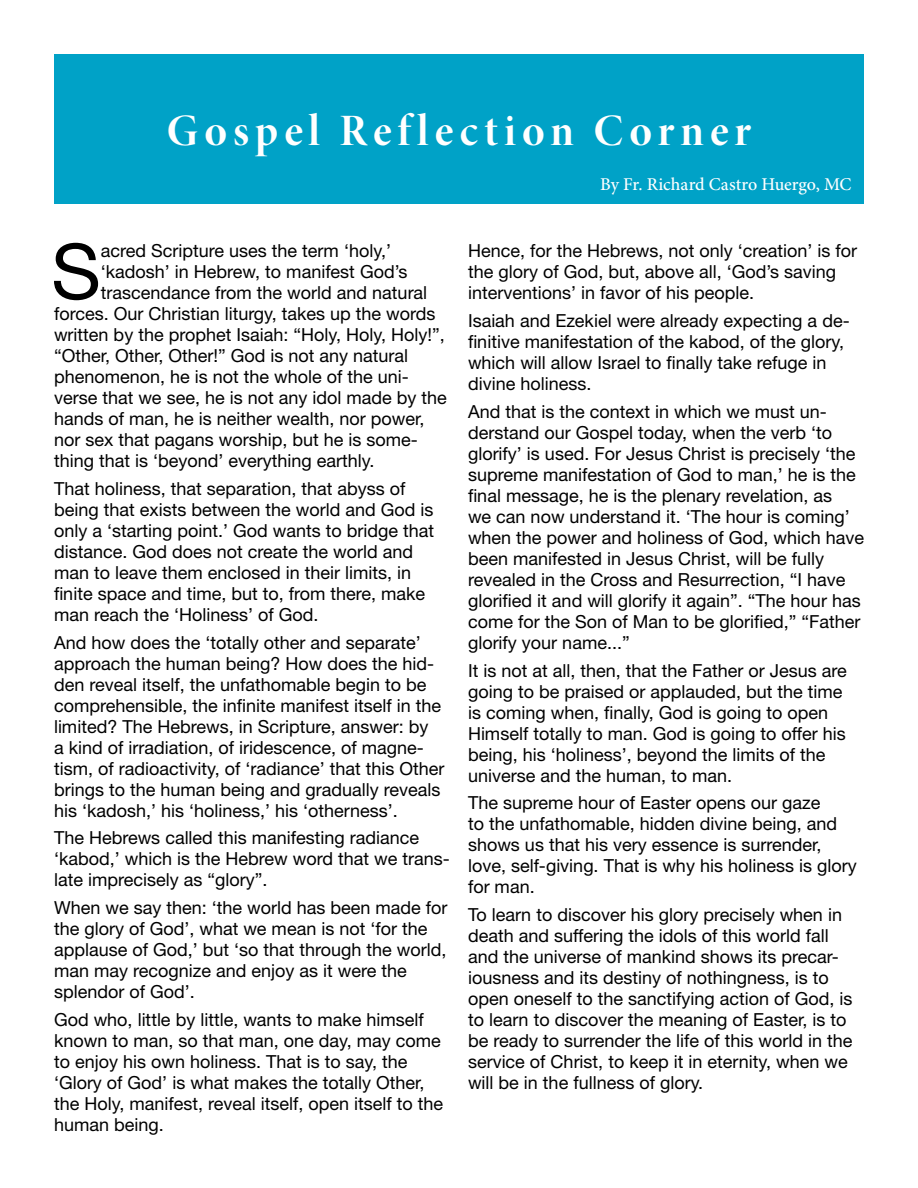
<style>
.page{position:relative;width:918px;height:1188px;background:#fff}
.page>*{position:absolute;margin:0;border:0;box-sizing:border-box;transform-origin:0 0}
.t1{font:76.8px "Helvetica Neue LT Std";color:#000}
.t2{font:45px "Minion Pro Bold Disp";letter-spacing:.13em;color:#fff}
.t3{font:18px/21px "Helvetica Neue LT Std";color:#000}
.t4{font:500 18px "Minion Pro";letter-spacing:-.005em;color:#fff}
</style>
<div class="page">
<div style="left:54px;top:54px;width:810px;height:149px;background:#00a2c7"></div>
<h2 class="t2" style="left:167px;top:104px;width:586px">Gospel Reflection Corner</h2>
<p class="t4" style="left:600px;top:173px;width:253px">By Fr. Richard Castro Huergo, MC</p>
<h1 class="t1" style="left:51px;top:226px;width:51px">S</h1>
<p class="t3" style="left:101px;top:240px;width:292px">acred Scripture uses the term ‘holy,’</p>
<p class="t3" style="left:101px;top:261px;width:308px">‘kadosh’ in Hebrew, to manifest God’s</p>
<p class="t3" style="left:101px;top:282px;width:328px">trascendance from the world and natural</p>
<p class="t3" style="left:54px;top:303px;width:383px">forces. Our Christian liturgy, takes up the words</p>
<p class="t3" style="left:54px;top:324px;width:392px">written by the prophet Isaiah: “Holy, Holy, Holy!”,</p>
<p class="t3" style="left:54px;top:345px;width:356px">“Other, Other, Other!” God is not any natural</p>
<p class="t3" style="left:54px;top:366px;width:356px">phenomenon, he is not the whole of the uni-</p>
<p class="t3" style="left:54px;top:387px;width:394px">verse that we see, he is not any idol made by the</p>
<p class="t3" style="left:54px;top:408px;width:372px">hands of man, he is neither wealth, nor power,</p>
<p class="t3" style="left:54px;top:429px;width:365px">nor sex that pagans worship, but he is some-</p>
<p class="t3" style="left:54px;top:450px;width:322px">thing that is ‘beyond’ everything earthly.</p>
<p class="t3" style="left:54px;top:478px;width:382px">That holiness, that separation, that abyss of being that exists between the world and God is only a ‘starting point.’ God wants to bridge that distance. God does not create the world and man to leave them enclosed in their limits, in finite space and time, but to, from there, make man reach the ‘Holiness’ of God.</p>
<p class="t3" style="left:54px;top:631px;width:392px">And how does the ‘totally other and separate’ approach the human being? How does the hid&shy;den reveal itself, the unfathomable begin to be comprehensible, the infinite manifest itself in the limited? The Hebrews, in Scripture, answer: by<br>a kind of irradiation, of iridescence, of magne&shy;tism, of radioactivity, of ‘radiance’ that this Other brings to the human being and gradually reveals his ‘kadosh,’ his ‘holiness,’ his ‘otherness’.</p>
<p class="t3" style="left:54px;top:827px;width:397px">The Hebrews called this manifesting radiance ‘kabod,’ which is the Hebrew word that we trans&shy;late imprecisely as “glory”.</p>
<p class="t3" style="left:54px;top:897px;width:395px">When we say then: ‘the world has been made for the glory of God’, what we mean is not ‘for the applause of God,’ but ‘so that through the world, man may recognize and enjoy as it were the splendor of God’.</p>
<p class="t3" style="left:54px;top:1009px;width:391px">God who, little by little, wants to make himself known to man, so that man, one day, may come to enjoy his own holiness. That is to say, the ‘Glory of God’ is what makes the totally Other, the Holy, manifest, reveal itself, open itself to the human being.</p>
<p class="t3" style="left:468px;top:240px;width:391px">Hence, for the Hebrews, not only ‘creation’ is for the glory of God, but, above all, ‘God’s saving interventions’ in favor of his people.</p>
<p class="t3" style="left:468px;top:310px;width:383px">Isaiah and Ezekiel were already expecting a de&shy;finitive manifestation of the kabod, of the glory, which will allow Israel to finally take refuge in divine holiness.</p>
<p class="t3" style="left:468px;top:401px;width:397px">And that is the context in which we must un&shy;derstand our Gospel today, when the verb ‘to glorify’ is used. For Jesus Christ is precisely ‘the supreme manifestation of God to man,’ he is the final message, he is the plenary revelation, as<br>we can now understand it. ‘The hour is coming’ when the power and holiness of God, which have been manifested in Jesus Christ, will be fully revealed in the Cross and Resurrection, “I have glorified it and will glorify it again”. “The hour has come for the Son of Man to be glorified,” “Father glorify your name...”</p>
<p class="t3" style="left:468px;top:659px;width:380px">It is not at all, then, that the Father or Jesus are going to be praised or applauded, but the time is coming when, finally, God is going to open Himself totally to man. God is going to offer his being, his ‘holiness’, beyond the limits of the universe and the human, to man.</p>
<p class="t3" style="left:468px;top:792px;width:390px">The supreme hour of Easter opens our gaze<br>to the unfathomable, hidden divine being, and shows us that his very essence is surrender, love, self-giving. That is why his holiness is glory for man.</p>
<p class="t3" style="left:468px;top:904px;width:386px">To learn to discover his glory precisely when in death and suffering the idols of this world fall and the universe of mankind shows its precar&shy;iousness and its destiny of nothingness, is to open oneself to the sanctifying action of God, is to learn to discover the meaning of Easter, is to be ready to surrender the life of this world in the service of Christ, to keep it in eternity, when we will be in the fullness of glory.</p>
</div>
